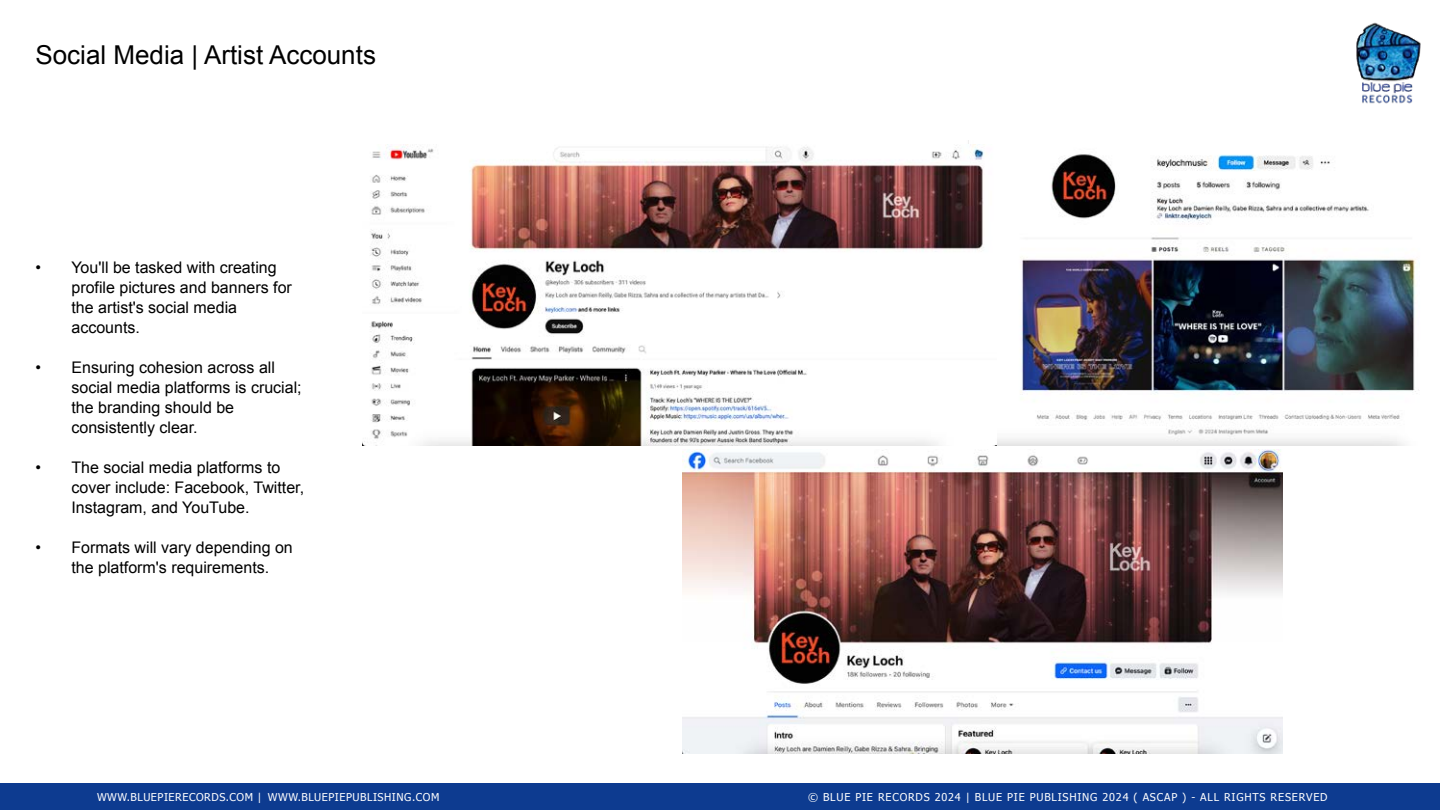
<style>
.page{position:relative;width:1440px;height:810px;background:#fff}
.page>*{position:absolute;margin:0;border:0;box-sizing:border-box;transform-origin:0 0}
.t1{font:26px "Arial";color:#000}
.t2{font:16px/20px "Arial";color:#000}
.t3{font:10.8px "Tahoma";letter-spacing:.075em;color:#fff}
.t4{font:10.8px "Tahoma";letter-spacing:.05em;color:#fff}
</style>
<div class="page">
<div style="left:0;top:784px;width:1440px;height:26px;background:#0d3b90"></div>
<img style="left:682px;top:449px;width:600px;height:304px">
<img style="left:968px;top:141px;width:451px;height:304px">
<img style="left:362px;top:145px;width:634px;height:300px">
<img style="left:1356px;top:22px;width:65px;height:82px">
<h1 class="t1" style="left:35px;top:37px;width:342px">Social Media | Artist Accounts</h1>
<p class="t2" style="left:71px;top:257px;width:222px;text-indent:-36px">• You'll be tasked with creating profile pictures and banners for the artist's social media accounts.</p>
<p class="t2" style="left:71px;top:357px;width:232px;text-indent:-36px">• Ensuring cohesion across all social media platforms is crucial; the branding should be consistently clear.</p>
<p class="t2" style="left:71px;top:457px;width:234px;text-indent:-36px">• The social media platforms to cover include: Facebook, Twitter,<br>Instagram, and YouTube.</p>
<p class="t2" style="left:71px;top:537px;width:223px;text-indent:-36px">• Formats will vary depending on the platform's requirements.</p>
<p class="t4" style="left:97px;top:790px;width:344px">WWW.BLUEPIERECORDS.COM | WWW.BLUEPIEPUBLISHING.COM</p>
<p class="t3" style="left:808px;top:790px;width:521px">© BLUE PIE RECORDS 2024 | BLUE PIE PUBLISHING 2024 ( ASCAP ) - ALL RIGHTS RESERVED</p>
</div>
